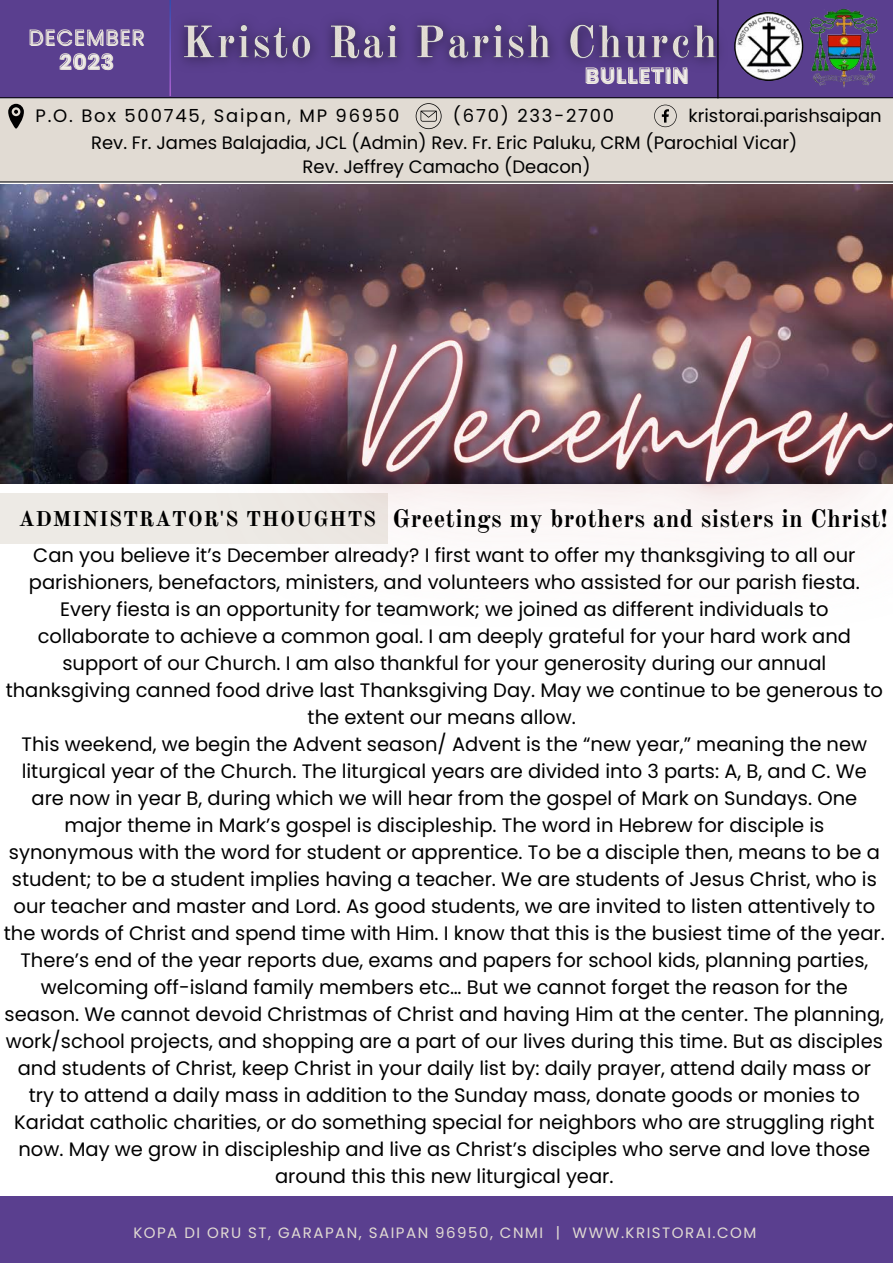
<style>
.page{position:relative;width:893px;height:1264px;background:#fff}
.page>*{position:absolute;margin:0;border:0;box-sizing:border-box;transform-origin:0 0}
.t1{font:700 24.75px "Old Standard";letter-spacing:.015em;color:#000}
.t2{font:700 21px "Old Standard";letter-spacing:.04em;color:#000}
.t3{font:700 21px "Poppins";letter-spacing:.06em;color:#f0ede9}
.t4{font:21px "Poppins";letter-spacing:.06em;color:#f0ede9}
.t5{font:19.5px/27px "Poppins";color:#000;text-align:center}
.t6{font:18px "Poppins";color:#000}
.t7{font:18px "Poppins";letter-spacing:.1em;color:#000}
.t8{font:15px "Poppins";letter-spacing:.1em;color:#e1dbd3}
</style>
<div class="page">
<div style="left:0;top:0;width:892px;height:97px;background:#5a3f8f"></div>
<div style="left:0;top:99px;width:892px;height:82px;background:#e1dbd3"></div>
<hr style="left:0;top:97px;width:892px;height:1px;background:#000">
<hr style="left:170px;top:0;width:1px;height:96px;background:#fff">
<hr style="left:717px;top:0;width:1px;height:98px;background:#000">
<hr style="left:0;top:181px;width:892px;height:1px;background:#000">
<img style="left:0;top:185px;width:88px;height:299px">
<img style="left:825px;top:8px;width:38px;height:7px">
<svg style="left:8px;top:104px;width:16px;height:24px"></svg>
<div style="left:0;top:493px;width:387px;height:50px;background:#edeae5"></div>
<img style="left:88px;top:15px;width:804px;height:529px">
<div style="left:0;top:1196px;width:892px;height:66px;background:#5a3f8f"></div>
<svg style="left:29px;top:29px;width:115px;height:17px"></svg>
<svg style="left:59px;top:53px;width:54px;height:17px"></svg>
<img style="left:166px;top:7px;width:569px;height:72px">
<svg style="left:585px;top:67px;width:102px;height:17px"></svg>
<p class="t4" style="left:29px;top:23px;width:117px">DECEMBER</p>
<p class="t3" style="left:60px;top:48px;width:56px">2023</p>
<p class="t7" style="left:35px;top:103px;width:365px">P.O. Box 500745, Saipan, MP 96950</p>
<p class="t3" style="left:585px;top:61px;width:105px">BULLETIN</p>
<p class="t7" style="left:453px;top:103px;width:163px">(670) 233-2700</p>
<p class="t6" style="left:688px;top:103px;width:195px">kristorai.parishsaipan</p>
<p class="t6" style="left:91px;top:130px;width:707px">Rev. Fr. James Balajadia, JCL (Admin) Rev. Fr. Eric Paluku, CRM (Parochial Vicar)</p>
<p class="t6" style="left:302px;top:154px;width:289px">Rev. Jeffrey Camacho (Deacon)</p>
<p class="t2" style="left:19px;top:505px;width:359px">ADMINISTRATOR'S THOUGHTS</p>
<p class="t1" style="left:392px;top:503px;width:496px">Greetings my brothers and sisters in Christ!</p>
<p class="t5" style="left:6px;top:541px;width:878px">Can you believe it’s December already? I first want to offer my thanksgiving to all our parishioners, benefactors, ministers, and volunteers who assisted for our parish fiesta.<br>Every fiesta is an opportunity for teamwork; we joined as different individuals to collaborate to achieve a common goal. I am deeply grateful for your hard work and support of our Church. I am also thankful for your generosity during our annual thanksgiving canned food drive last Thanksgiving Day. May we continue to be generous to the extent our means allow.</p>
<p class="t5" style="left:4px;top:730px;width:882px">This weekend, we begin the Advent season/ Advent is the “new year,” meaning the new liturgical year of the Church. The liturgical years are divided into 3 parts: A, B, and C. We are now in year B, during which we will hear from the gospel of Mark on Sundays. One major theme in Mark’s gospel is discipleship. The word in Hebrew for disciple is synonymous with the word for student or apprentice. To be a disciple then, means to be a student; to be a student implies having a teacher. We are students of Jesus Christ, who is our teacher and master and Lord. As good students, we are invited to listen attentively to the words of Christ and spend time with Him. I know that this is the busiest time of the year.<br>There’s end of the year reports due, exams and papers for school kids, planning parties, welcoming off-island family members etc… But we cannot forget the reason for the season. We cannot devoid Christmas of Christ and having Him at the center. The planning, work/school projects, and shopping are a part of our lives during this time. But as disciples and students of Christ, keep Christ in your daily list by: daily prayer, attend daily mass or try to attend a daily mass in addition to the Sunday mass, donate goods or monies to Karidat catholic charities, or do something special for neighbors who are struggling right now. May we grow in discipleship and live as Christ’s disciples who serve and love those around this this new liturgical year.</p>
<p class="t8" style="left:133px;top:1222px;width:624px">KOPA DI ORU ST, GARAPAN, SAIPAN 96950, CNMI | WWW.KRISTORAI.COM</p>
</div>
